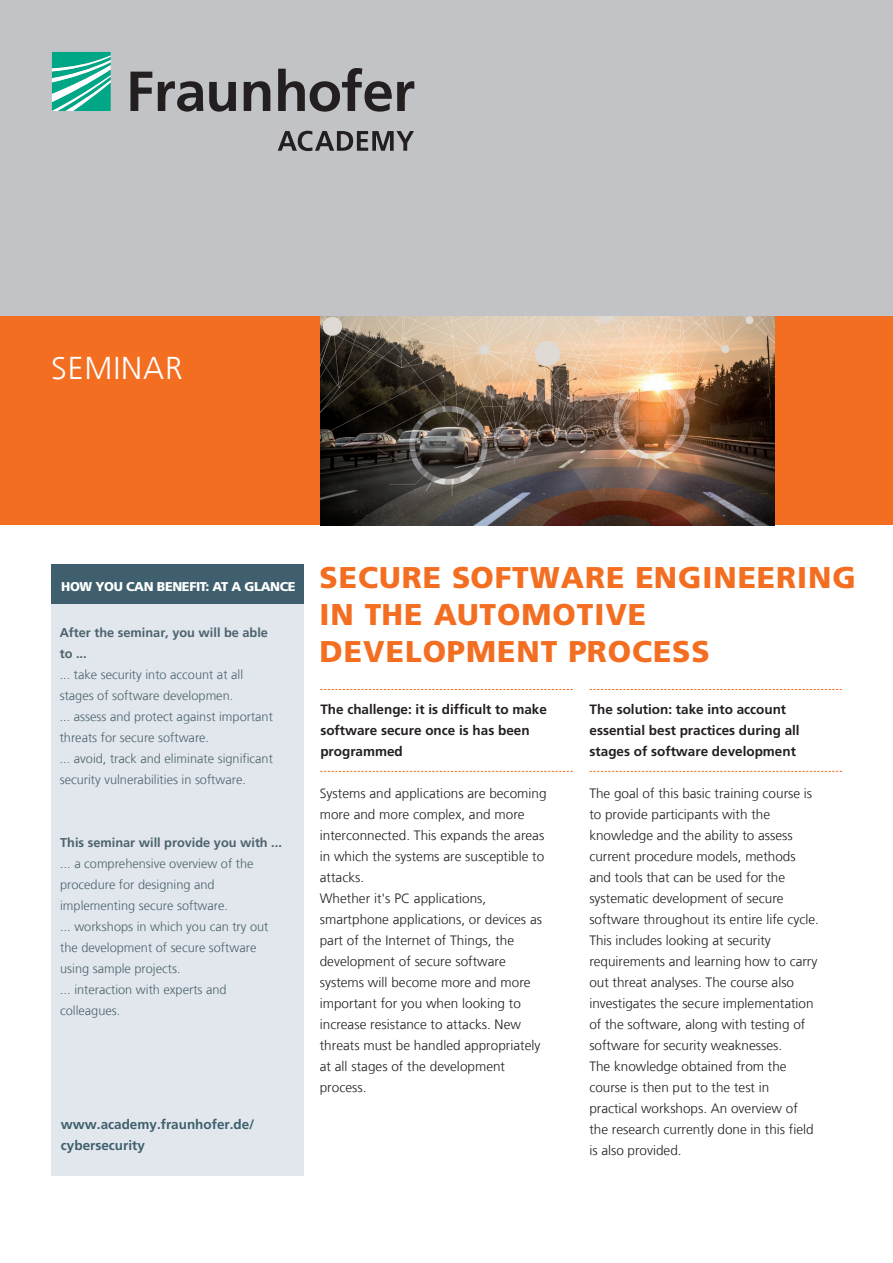
<style>
.page{position:relative;width:893px;height:1263px;background:#fff}
.page>*{position:absolute;margin:0;border:0;box-sizing:border-box;transform-origin:0 0}
._00_Titel{font:300 31.5px "Frutiger LT Com";letter-spacing:.03em;color:#fff}
._00_Titel-2{font:900 30px/37.2px "Frutiger LT Com";letter-spacing:.03em;color:#f36e21}
._06_Fließtext_englis{font:300 13.5px/21px "Frutiger LT Com";color:#231f20}
._11_Zwischenüberschr{font:700 13.5px/21px "Frutiger LT Com";color:#231f20}
._06_Fließtext_englis-2{font:700 13.5px/21px "Frutiger LT Com";color:#3f5f6e}
.t1{font:300 12.75px/21px "Frutiger LT Com";color:#4c626c}
.t2{font:700 12.75px/21px "Frutiger LT Com";color:#4c626c}
.t3{font:900 12.75px "Frutiger LT Com";letter-spacing:-.03em;color:#fff}
</style>
<div class="page">
<div style="left:0;top:315px;width:893px;height:210px;background:#f36e21"></div>
<img style="left:320px;top:315px;width:455px;height:210px">
<svg style="left:320px;top:689px;width:253px;height:1px"></svg>
<svg style="left:320px;top:771px;width:253px;height:1px"></svg>
<svg style="left:590px;top:689px;width:252px;height:1px"></svg>
<svg style="left:590px;top:771px;width:252px;height:1px"></svg>
<div style="left:0;top:0;width:893px;height:315px;background:#c2c3c6"></div>
<svg style="left:52px;top:52px;width:59px;height:59px;background:#4bbfa8"></svg>
<svg style="left:130px;top:68px;width:284px;height:44px"></svg>
<svg style="left:278px;top:131px;width:136px;height:20px"></svg>
<div style="left:51px;top:580px;width:252px;height:595px;background:#e1e7ec"></div>
<div style="left:51px;top:564px;width:252px;height:40px;background:#3f5f6e"></div>
<p class="_00_Titel" style="left:51px;top:349px;width:133px">SEMINAR</p>
<p class="t3" style="left:61px;top:579px;width:236px">HOW YOU CAN BENEFIT: AT A GLANCE</p>
<p class="t2" style="left:60px;top:623px;width:210px">After the seminar, you will be able to ...</p>
<p class="t1" style="left:60px;top:665px;width:215px">... take security into account at all stages of software developmen.<br>... assess and protect against important threats for secure software.<br>... avoid, track and eliminate significant security vulnerabilities in software.</p>
<p class="t2" style="left:60px;top:832px;width:223px">This seminar will provide you with ...</p>
<p class="t1" style="left:60px;top:853px;width:210px">... a comprehensive overview of the procedure for designing and implementing secure software.<br>... workshops in which you can try out the development of secure software using sample projects.<br>... interaction with experts and colleagues.</p>
<p class="_06_Fließtext_englis-2" style="left:61px;top:1113px;width:195px">www.academy.fraunhofer.de/ cybersecurity</p>
<p class="_00_Titel-2" style="left:320px;top:558px;width:538px">SECURE SOFTWARE ENGINEERING<br>IN THE AUTOMOTIVE<br>DEVELOPMENT PROCESS</p>
<p class="_11_Zwischenüberschr" style="left:320px;top:699px;width:228px">The challenge: it is difficult to make software secure once is has been programmed</p>
<p class="_06_Fließtext_englis" style="left:320px;top:783px;width:228px">Systems and applications are becoming more and more complex, and more interconnected. This expands the areas in which the systems are susceptible to attacks.<br>Whether it's PC applications, smartphone applications, or devices as part of the Internet of Things, the development of secure software systems will become more and more important for you when looking to increase resistance to attacks. New threats must be handled appropriately at all stages of the development process.</p>
<p class="_11_Zwischenüberschr" style="left:590px;top:699px;width:212px">The solution: take into account essential best practices during all stages of software development</p>
<p class="_06_Fließtext_englis" style="left:589px;top:783px;width:231px">The goal of this basic training course is to provide participants with the knowledge and the ability to assess current procedure models, methods and tools that can be used for the systematic development of secure software throughout its entire life cycle.<br>This includes looking at security requirements and learning how to carry out threat analyses. The course also investigates the secure implementation of the software, along with testing of software for security weaknesses.<br>The knowledge obtained from the course is then put to the test in practical workshops. An overview of the research currently done in this field is also provided.</p>
</div>
